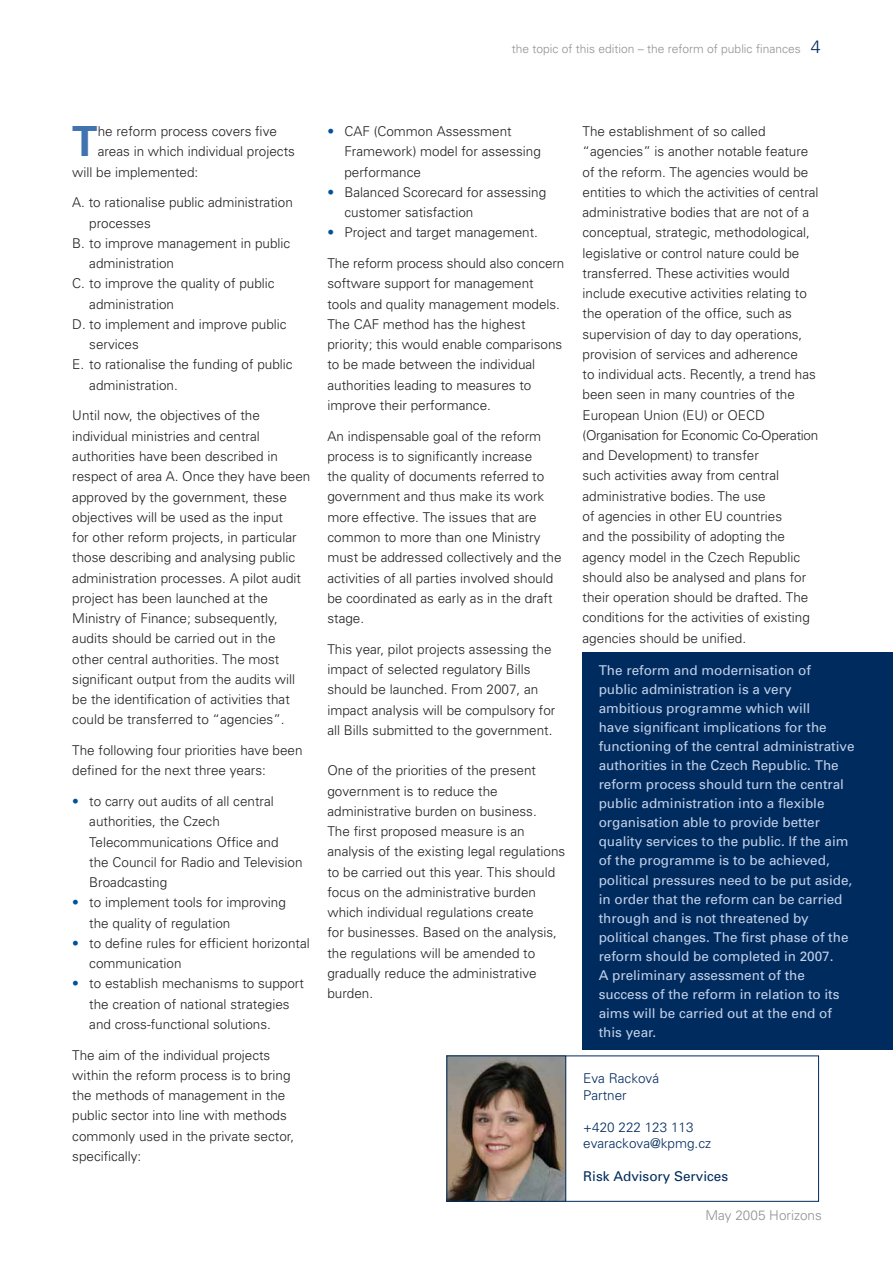
<style>
.page{position:relative;width:893px;height:1263px;background:#fff}
.page>*{position:absolute;margin:0;border:0;box-sizing:border-box;transform-origin:0 0}
.t1{font:700 41.55px "Univers CE";color:#4273b1}
.t2{font:300 13.5px/20.2px "Univers CE";color:#231f20}
.t3{font:13.5px/19px "Univers CE";color:#c2d0e8}
.t4{font:300 13.5px/16.2px "Univers CE";color:#002b5e}
.t5{font:13.5px "Univers CE";color:#002b5e}
.t6{font:300 13.5px "Univers CE";color:#919195}
.t7{font:300 12px "Univers CE";color:#919195}
.s1{font-size:18px;color:#002b5e}
.s2{color:#00529b}
</style>
<div class="page">
<div style="left:583px;top:652px;width:310px;height:397px;background:#002b5e"></div>
<svg style="left:446px;top:1055px;width:373px;height:147px"></svg>
<p class="t7" style="left:512px;top:45px;width:310px">the topic of this edition – the reform of public finances <span class="s1">4</span></p>
<h1 class="t1" style="left:72px;top:127px;width:27px">T</h1>
<p class="t2" style="left:98px;top:123px;width:181px">he reform process covers five</p>
<p class="t2" style="left:98px;top:143px;width:199px">areas in which individual projects</p>
<p class="t2" style="left:72px;top:163px;width:128px">will be implemented:</p>
<p class="t2" style="left:72px;top:194px;width:222px">A. to rationalise public administration</p>
<p class="t2" style="left:89px;top:214px;width:63px">processes</p>
<p class="t2" style="left:72px;top:235px;width:220px">B. to improve management in public</p>
<p class="t2" style="left:89px;top:255px;width:86px">administration</p>
<p class="t2" style="left:72px;top:275px;width:204px">C. to improve the quality of public</p>
<p class="t2" style="left:89px;top:295px;width:86px">administration</p>
<p class="t2" style="left:72px;top:316px;width:216px">D. to implement and improve public</p>
<p class="t2" style="left:89px;top:336px;width:51px">services</p>
<p class="t2" style="left:72px;top:356px;width:222px">E. to rationalise the funding of public</p>
<p class="t2" style="left:89px;top:376px;width:90px">administration.</p>
<p class="t2" style="left:72px;top:407px;width:240px">Until now, the objectives of the individual ministries and central authorities have been described in respect of area A. Once they have been approved by the government, these objectives will be used as the input<br>for other reform projects, in particular those describing and analysing public administration processes. A pilot audit project has been launched at the Ministry of Finance; subsequently, audits should be carried out in the other central authorities. The most significant output from the audits will be the identification of activities that could be transferred to “agencies”.</p>
<p class="t2" style="left:72px;top:742px;width:232px">The following four priorities have been defined for the next three years:</p>
<p class="t2" style="left:89px;top:793px;width:215px;text-indent:-17px"><span class="s2">•</span> to carry out audits of all central authorities, the Czech<br>Telecommunications Office and<br>the Council for Radio and Television<br>Broadcasting</p>
<p class="t2" style="left:89px;top:894px;width:198px;text-indent:-17px"><span class="s2">•</span> to implement tools for improving the quality of regulation</p>
<p class="t2" style="left:89px;top:934px;width:222px;text-indent:-17px"><span class="s2">•</span> to define rules for efficient horizontal communication</p>
<p class="t2" style="left:89px;top:975px;width:216px;text-indent:-17px"><span class="s2">•</span> to establish mechanisms to support the creation of national strategies and cross-functional solutions.</p>
<p class="t2" style="left:72px;top:1046px;width:223px">The aim of the individual projects within the reform process is to bring the methods of management in the public sector into line with methods commonly used in the private sector, specifically:</p>
<p class="t2" style="left:344px;top:123px;width:198px;text-indent:-17px"><span class="s2">•</span> CAF (Common Assessment<br>Framework) model for assessing performance</p>
<p class="t2" style="left:344px;top:184px;width:203px;text-indent:-17px"><span class="s2">•</span> Balanced Scorecard for assessing customer satisfaction</p>
<p class="t2" style="left:327px;top:224px;width:212px"><span class="s2">•</span> Project and target management.</p>
<p class="t2" style="left:327px;top:255px;width:238px">The reform process should also concern software support for management tools and quality management models.<br>The CAF method has the highest priority; this would enable comparisons to be made between the individual authorities leading to measures to improve their performance.</p>
<p class="t2" style="left:327px;top:427px;width:236px">An indispensable goal of the reform process is to significantly increase<br>the quality of documents referred to government and thus make its work more effective. The issues that are common to more than one Ministry must be addressed collectively and the activities of all parties involved should be coordinated as early as in the draft stage.</p>
<p class="t2" style="left:327px;top:640px;width:230px">This year, pilot projects assessing the impact of selected regulatory Bills should be launched. From 2007, an impact analysis will be compulsory for all Bills submitted to the government.</p>
<p class="t2" style="left:327px;top:762px;width:239px">One of the priorities of the present government is to reduce the administrative burden on business.<br>The first proposed measure is an analysis of the existing legal regulations to be carried out this year. This should focus on the administrative burden which individual regulations create<br>for businesses. Based on the analysis, the regulations will be amended to gradually reduce the administrative burden.</p>
<p class="t2" style="left:583px;top:123px;width:237px">The establishment of so called “agencies” is another notable feature of the reform. The agencies would be entities to which the activities of central administrative bodies that are not of a conceptual, strategic, methodological, legislative or control nature could be transferred. These activities would include executive activities relating to the operation of the office, such as supervision of day to day operations, provision of services and adherence<br>to individual acts. Recently, a trend has been seen in many countries of the European Union (EU) or OECD (Organisation for Economic Co-Operation and Development) to transfer<br>such activities away from central administrative bodies. The use<br>of agencies in other EU countries<br>and the possibility of adopting the agency model in the Czech Republic should also be analysed and plans for their operation should be drafted. The conditions for the activities of existing agencies should be unified.</p>
<p class="t3" style="left:599px;top:662px;width:257px">The reform and modernisation of<br>public administration is a very ambitious programme which will<br>have significant implications for the functioning of the central administrative authorities in the Czech Republic. The reform process should turn the central public administration into a flexible organisation able to provide better quality services to the public. If the aim of the programme is to be achieved, political pressures need to be put aside, in order that the reform can be carried through and is not threatened by political changes. The first phase of the reform should be completed in 2007.<br>A preliminary assessment of the success of the reform in relation to its aims will be carried out at the end of this year.</p>
<p class="t4" style="left:583px;top:1072px;width:77px">Eva Racková<br>Partner</p>
<p class="t4" style="left:583px;top:1121px;width:129px">+420 222 123 113 evarackova@kpmg.cz</p>
<p class="t5" style="left:583px;top:1171px;width:146px">Risk Advisory Services</p>
<p class="t6" style="left:705px;top:1210px;width:118px">May 2005 Horizons</p>
</div>
